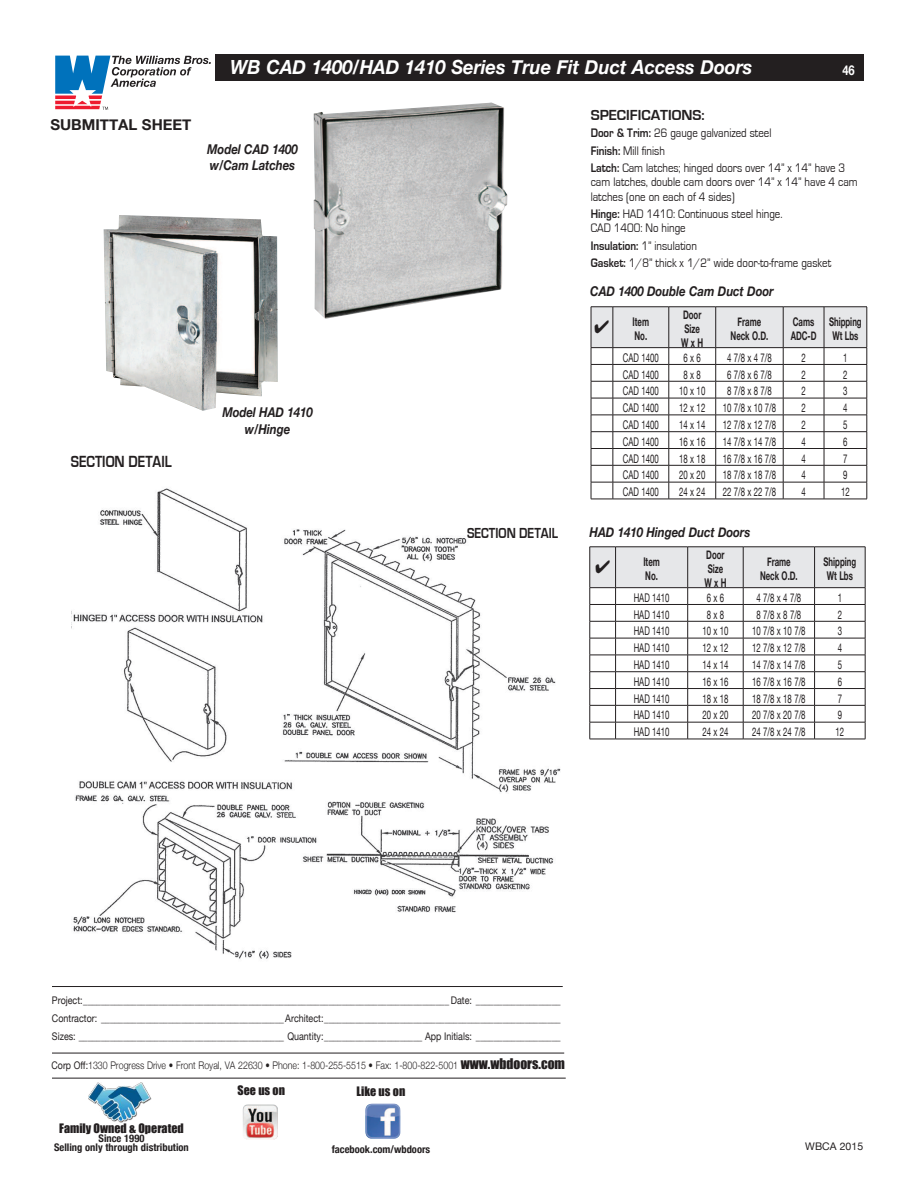
<style>
.page{position:relative;width:918px;height:1188px;background:#fff}
.page>*{position:absolute;margin:0;border:0;box-sizing:border-box;transform-origin:0 0}
.t1{font:italic 700 19.5px "Helvetica Neue";color:#fff;scale:.94 1}
.t2{font:700 16.65px "Eurostile";color:#231f20;scale:.83 1}
.t3{font:700 15px "Eurostile";color:#231f20}
.t4{font:700 15px "Helvetica Neue";color:#231f20}
.t5{font:700 15px "Eurostile";color:#231f20;scale:.83 1}
.t6{font:italic 700 13.5px/16.5px "Helvetica Neue";letter-spacing:-.005em;color:#231f20;scale:.85 1}
.t7{font:700 13.5px "Helvetica Neue";color:#fff;scale:.83 1}
.t8{font:12.75px/17.5px "Eurostile";color:#231f20;scale:.85 1}
.t9{font:12px "Helvetica Neue";color:#231f20;scale:.65 1}
.t10{font:700 12px/14.4px "Helvetica Neue";color:#231f20;scale:.65 1}
.t11{font:12px "Impact";color:#231f20}
.t12{font:10.5px/18px "Helvetica Neue";color:#231f20;text-align:justify;scale:.85 1}
.t13{font:300 10.5px "Helvetica Neue";color:#231f20;scale:.84 1}
.t14{font:700 condensed 10.5px/9px "Helvetica Neue";color:#231f20;text-align:center}
.t15{font:10.5px "Helvetica Neue";color:#231f20}
.s1{font-weight:700}
.s2{font-weight:400}
.s3{font-family:"Impact";font-weight:400;font-size:13.5px}
</style>
<div class="page">
<img style="left:314px;top:103px;width:193px;height:216px">
<img style="left:104px;top:215px;width:174px;height:196px">
<svg style="left:591px;top:307px;width:277px;height:193px"></svg>
<hr style="left:613px;top:499px;width:56px;height:1px;background:#231f20">
<hr style="left:669px;top:499px;width:47px;height:1px;background:#231f20">
<hr style="left:716px;top:499px;width:67px;height:1px;background:#231f20">
<hr style="left:783px;top:499px;width:41px;height:1px;background:#231f20">
<hr style="left:824px;top:499px;width:43px;height:1px;background:#231f20">
<svg style="left:590px;top:547px;width:276px;height:193px"></svg>
<hr style="left:616px;top:739px;width:72px;height:1px;background:#231f20">
<hr style="left:688px;top:739px;width:55px;height:1px;background:#231f20">
<hr style="left:743px;top:739px;width:72px;height:1px;background:#231f20">
<hr style="left:815px;top:739px;width:50px;height:1px;background:#231f20">
<img style="left:71px;top:488px;width:489px;height:471px">
<div style="left:215px;top:54px;width:649px;height:27px;background:#231f20"></div>
<svg style="left:55px;top:56px;width:156px;height:54px"></svg>
<hr style="left:52px;top:986px;width:511px;height:1px;background:#231f20">
<hr style="left:52px;top:1078px;width:514px;height:1px;background:#231f20">
<hr style="left:52px;top:1053px;width:512px;height:1px;background:#231f20">
<img style="left:243px;top:1104px;width:35px;height:36px">
<img style="left:365px;top:1104px;width:35px;height:35px">
<img style="left:89px;top:1083px;width:62px;height:39px">
<p class="t4" style="left:50px;top:119px;width:142px">SUBMITTAL SHEET</p>
<h2 class="t2" style="left:71px;top:456px;width:123px">SECTION DETAIL</h2>
<h1 class="t1" style="left:230px;top:60px;width:557px">WB CAD 1400/HAD 1410 Series True Fit Duct Access Doors</h1>
<p class="t7" style="left:842px;top:65px;width:16px">46</p>
<p class="t6" style="left:207px;top:142px;width:108px">Model CAD 1400 w/Cam Latches</p>
<p class="t6" style="left:222px;top:405px;width:108px;text-align:center">Model HAD 1410 w/Hinge</p>
<p class="t5" style="left:467px;top:528px;width:111px">SECTION DETAIL</p>
<p class="t3" style="left:591px;top:110px;width:115px">SPECIFICATIONS:</p>
<p class="t8" style="left:591px;top:125px;width:301px"><span class="s1">Door &amp; Trim:</span> 26 gauge galvanized steel<br><span class="s1">Finish:</span> Mill finish<br><span class="s1">Latch:</span> Cam latches; hinged doors over 14” x 14” have 3</p>
<p class="t8" style="left:591px;top:176px;width:316px;line-height:14.2px">cam latches, double cam doors over 14” x 14” have 4 cam latches (one on each of 4 sides)</p>
<p class="t8" style="left:591px;top:208px;width:227px;line-height:14.2px"><span class="s1">Hinge:</span> HAD 1410: Continuous steel hinge.<br>CAD 1400: No hinge</p>
<p class="t8" style="left:591px;top:238px;width:284px"><span class="s1">Insulation:</span> 1” insulation<br><span class="s1">Gasket:</span> 1/8” thick x 1/2” wide door-to-frame gasket</p>
<p class="t6" style="left:590px;top:284px;width:217px">CAD 1400 Double Cam Duct Door</p>
<p class="t10" style="left:594px;top:315px;width:86px;text-align:right">✔ Item<br>No.</p>
<p class="t10" style="left:681px;top:308px;width:36px">Door<br>Size<br>W x H</p>
<p class="t10" style="left:731px;top:315px;width:60px;text-align:center">Frame<br>Neck O.D.</p>
<p class="t10" style="left:791px;top:315px;width:41px">Cams<br>ADC-D</p>
<p class="t10" style="left:829px;top:315px;width:52px">Shipping<br>Wt Lbs</p>
<p class="t9" style="left:623px;top:353px;width:57px">CAD 1400</p>
<p class="t9" style="left:684px;top:353px;width:28px">6 x 6</p>
<p class="t9" style="left:727px;top:353px;width:70px">4 7/8 x 4 7/8</p>
<p class="t9" style="left:801px;top:353px;width:8px">2</p>
<p class="t9" style="left:843px;top:353px;width:8px">1</p>
<p class="t9" style="left:623px;top:370px;width:57px">CAD 1400</p>
<p class="t9" style="left:684px;top:370px;width:28px">8 x 8</p>
<p class="t9" style="left:727px;top:370px;width:70px">6 7/8 x 6 7/8</p>
<p class="t9" style="left:801px;top:370px;width:8px">2</p>
<p class="t9" style="left:843px;top:370px;width:8px">2</p>
<p class="t9" style="left:623px;top:387px;width:57px">CAD 1400</p>
<p class="t9" style="left:679px;top:387px;width:42px">10 x 10</p>
<p class="t9" style="left:727px;top:387px;width:70px">8 7/8 x 8 7/8</p>
<p class="t9" style="left:801px;top:387px;width:8px">2</p>
<p class="t9" style="left:843px;top:387px;width:8px">3</p>
<p class="t9" style="left:623px;top:403px;width:57px">CAD 1400</p>
<p class="t9" style="left:679px;top:403px;width:42px">12 x 12</p>
<p class="t9" style="left:723px;top:403px;width:84px">10 7/8 x 10 7/8</p>
<p class="t9" style="left:801px;top:403px;width:8px">2</p>
<p class="t9" style="left:843px;top:403px;width:8px">4</p>
<p class="t9" style="left:623px;top:420px;width:57px">CAD 1400</p>
<p class="t9" style="left:679px;top:420px;width:42px">14 x 14</p>
<p class="t9" style="left:723px;top:420px;width:84px">12 7/8 x 12 7/8</p>
<p class="t9" style="left:801px;top:420px;width:8px">2</p>
<p class="t9" style="left:843px;top:420px;width:8px">5</p>
<p class="t9" style="left:623px;top:437px;width:57px">CAD 1400</p>
<p class="t9" style="left:679px;top:437px;width:42px">16 x 16</p>
<p class="t9" style="left:723px;top:437px;width:84px">14 7/8 x 14 7/8</p>
<p class="t9" style="left:801px;top:437px;width:8px">4</p>
<p class="t9" style="left:843px;top:437px;width:8px">6</p>
<p class="t9" style="left:623px;top:454px;width:57px">CAD 1400</p>
<p class="t9" style="left:679px;top:454px;width:42px">18 x 18</p>
<p class="t9" style="left:723px;top:454px;width:84px">16 7/8 x 16 7/8</p>
<p class="t9" style="left:801px;top:454px;width:8px">4</p>
<p class="t9" style="left:843px;top:454px;width:8px">7</p>
<p class="t9" style="left:623px;top:471px;width:57px">CAD 1400</p>
<p class="t9" style="left:679px;top:471px;width:42px">20 x 20</p>
<p class="t9" style="left:723px;top:471px;width:84px">18 7/8 x 18 7/8</p>
<p class="t9" style="left:801px;top:471px;width:8px">4</p>
<p class="t9" style="left:843px;top:471px;width:8px">9</p>
<p class="t9" style="left:623px;top:487px;width:57px">CAD 1400</p>
<p class="t9" style="left:679px;top:487px;width:42px">24 x 24</p>
<p class="t9" style="left:723px;top:487px;width:84px">22 7/8 x 22 7/8</p>
<p class="t9" style="left:801px;top:487px;width:8px">4</p>
<p class="t9" style="left:841px;top:487px;width:15px">12</p>
<p class="t6" style="left:590px;top:525px;width:191px">HAD 1410 Hinged Duct Doors</p>
<p class="t10" style="left:595px;top:555px;width:101px;text-align:right">✔ Item<br>No.</p>
<p class="t10" style="left:704px;top:548px;width:36px">Door<br>Size<br>W x H</p>
<p class="t10" style="left:760px;top:555px;width:60px;text-align:center">Frame<br>Neck O.D.</p>
<p class="t10" style="left:824px;top:555px;width:52px">Shipping<br>Wt Lbs</p>
<p class="t9" style="left:634px;top:593px;width:57px">HAD 1410</p>
<p class="t9" style="left:707px;top:593px;width:28px">6 x 6</p>
<p class="t9" style="left:757px;top:593px;width:70px">4 7/8 x 4 7/8</p>
<p class="t9" style="left:838px;top:593px;width:8px">1</p>
<p class="t9" style="left:634px;top:610px;width:57px">HAD 1410</p>
<p class="t9" style="left:707px;top:610px;width:28px">8 x 8</p>
<p class="t9" style="left:757px;top:610px;width:70px">8 7/8 x 8 7/8</p>
<p class="t9" style="left:838px;top:610px;width:8px">2</p>
<p class="t9" style="left:634px;top:627px;width:57px">HAD 1410</p>
<p class="t9" style="left:702px;top:627px;width:42px">10 x 10</p>
<p class="t9" style="left:752px;top:627px;width:84px">10 7/8 x 10 7/8</p>
<p class="t9" style="left:838px;top:627px;width:8px">3</p>
<p class="t9" style="left:634px;top:643px;width:57px">HAD 1410</p>
<p class="t9" style="left:702px;top:643px;width:42px">12 x 12</p>
<p class="t9" style="left:752px;top:643px;width:84px">12 7/8 x 12 7/8</p>
<p class="t9" style="left:838px;top:643px;width:8px">4</p>
<p class="t9" style="left:634px;top:660px;width:57px">HAD 1410</p>
<p class="t9" style="left:702px;top:660px;width:42px">14 x 14</p>
<p class="t9" style="left:752px;top:660px;width:84px">14 7/8 x 14 7/8</p>
<p class="t9" style="left:838px;top:660px;width:8px">5</p>
<p class="t9" style="left:634px;top:677px;width:57px">HAD 1410</p>
<p class="t9" style="left:702px;top:677px;width:42px">16 x 16</p>
<p class="t9" style="left:752px;top:677px;width:84px">16 7/8 x 16 7/8</p>
<p class="t9" style="left:838px;top:677px;width:8px">6</p>
<p class="t9" style="left:634px;top:694px;width:57px">HAD 1410</p>
<p class="t9" style="left:702px;top:694px;width:42px">18 x 18</p>
<p class="t9" style="left:752px;top:694px;width:84px">18 7/8 x 18 7/8</p>
<p class="t9" style="left:838px;top:694px;width:8px">7</p>
<p class="t9" style="left:634px;top:711px;width:57px">HAD 1410</p>
<p class="t9" style="left:702px;top:711px;width:42px">20 x 20</p>
<p class="t9" style="left:752px;top:711px;width:84px">20 7/8 x 20 7/8</p>
<p class="t9" style="left:838px;top:711px;width:8px">9</p>
<p class="t9" style="left:634px;top:728px;width:57px">HAD 1410</p>
<p class="t9" style="left:702px;top:728px;width:42px">24 x 24</p>
<p class="t9" style="left:752px;top:728px;width:84px">24 7/8 x 24 7/8</p>
<p class="t9" style="left:836px;top:728px;width:15px">12</p>
<p class="t12" style="left:52px;top:992px;width:600px">Project: __________________________________________________________________________________ Date: ___________________ Contractor: _________________________________________Architect: _____________________________________________________ Sizes: ______________________________________________ Quantity: ______________________ App Initials: ___________________</p>
<p class="t13" style="left:52px;top:1062px;width:613px"><span class="s2">Corp Of:</span>1330 Progress Drive • Front Royal, VA 22630 • Phone: 1-800-255-5515 • Fax: 1-800-822-5001 <span class="s3">www.wbdoors.com</span></p>
<p class="t11" style="left:59px;top:1124px;width:126px">Family Owned &amp; Operated</p>
<p class="t14" style="left:54px;top:1135px;width:136px">Since 1990<br>Selling only through distribution</p>
<p class="t11" style="left:238px;top:1086px;width:49px">See us on</p>
<p class="t11" style="left:357px;top:1086px;width:50px">Like us on</p>
<p class="t14" style="left:332px;top:1145px;width:100px">facebook.com/wbdoors</p>
<p class="t15" style="left:805px;top:1142px;width:59px">WBCA 2015</p>
</div>
